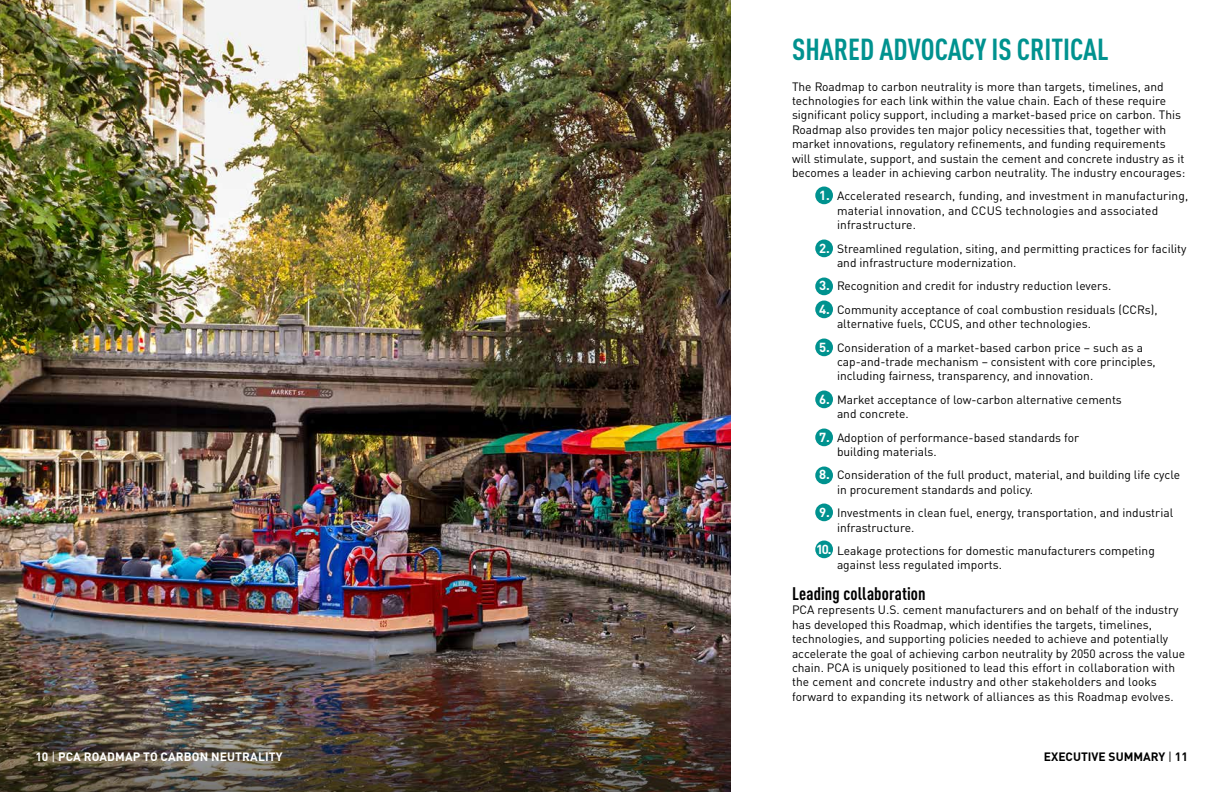
<style>
.page{position:relative;width:1224px;height:792px;background:#fff}
.page>*{position:absolute;margin:0;border:0;box-sizing:border-box;transform-origin:0 0}
.t1{font:700 condensed 30px "DIN Pro";color:#00928f}
.t2{font:700 condensed 18px "DIN Pro";letter-spacing:.005em;color:#000}
.t3{font:700 13px "DIN Pro";color:#fff}
.t4{font:12px/14.4px "DIN Pro";color:#000}
.t5{font:700 12px "DIN Pro";letter-spacing:.01em;color:#fff}
.t6{font:700 12px "DIN Pro";color:#000}
.s1{font-weight:700;font-size:13px;color:#fff}
.s2{font-weight:400}
</style>
<div class="page">
<div style="left:815px;top:187px;width:18px;height:17px;background:#00928f;border-radius:50%"></div>
<div style="left:815px;top:240px;width:18px;height:17px;background:#00928f;border-radius:50%"></div>
<div style="left:815px;top:278px;width:18px;height:17px;background:#00928f;border-radius:50%"></div>
<div style="left:815px;top:301px;width:18px;height:17px;background:#00928f;border-radius:50%"></div>
<div style="left:815px;top:339px;width:18px;height:17px;background:#00928f;border-radius:50%"></div>
<div style="left:815px;top:391px;width:18px;height:17px;background:#00928f;border-radius:50%"></div>
<div style="left:815px;top:429px;width:18px;height:17px;background:#00928f;border-radius:50%"></div>
<div style="left:815px;top:467px;width:18px;height:17px;background:#00928f;border-radius:50%"></div>
<div style="left:815px;top:504px;width:18px;height:17px;background:#00928f;border-radius:50%"></div>
<img style="left:0;top:0;width:730px;height:585px">
<img style="left:0;top:585px;width:730px;height:207px">
<div style="left:815px;top:541px;width:18px;height:17px;background:#00928f;border-radius:50%"></div>
<h1 class="t1" style="left:792px;top:27px;width:318px">SHARED ADVOCACY IS CRITICAL</h1>
<p class="t4" style="left:792px;top:78px;width:395px">The Roadmap to carbon neutrality is more than targets, timelines, and technologies for each link within the value chain. Each of these require significant policy support, including a market-based price on carbon. This Roadmap also provides ten major policy necessities that, together with market innovations, regulatory refinements, and funding requirements will stimulate, support, and sustain the cement and concrete industry as it becomes a leader in achieving carbon neutrality. The industry encourages:</p>
<p class="t4" style="left:837px;top:188px;width:353px;text-indent:-18px"><span class="s1">1.</span> Accelerated research, funding, and investment in manufacturing, material innovation, and CCUS technologies and associated infrastructure.</p>
<p class="t4" style="left:837px;top:240px;width:351px;text-indent:-18px"><span class="s1">2.</span> Streamlined regulation, siting, and permitting practices for facility and infrastructure modernization.</p>
<p class="t4" style="left:819px;top:278px;width:294px"><span class="s1">3.</span> Recognition and credit for industry reduction levers.</p>
<p class="t4" style="left:837px;top:301px;width:322px;text-indent:-18px"><span class="s1">4.</span> Community acceptance of coal combustion residuals (CCRs), alternative fuels, CCUS, and other technologies.</p>
<p class="t4" style="left:837px;top:339px;width:320px;text-indent:-18px"><span class="s1">5.</span> Consideration of a market-based carbon price – such as a cap-and-trade mechanism – consistent with core principles, including fairness, transparency, and innovation.</p>
<p class="t4" style="left:837px;top:391px;width:286px;text-indent:-18px"><span class="s1">6.</span> Market acceptance of low-carbon alternative cements and concrete.</p>
<p class="t4" style="left:837px;top:429px;width:244px;text-indent:-18px"><span class="s1">7.</span> Adoption of performance-based standards for building materials.</p>
<p class="t4" style="left:837px;top:467px;width:345px;text-indent:-18px"><span class="s1">8.</span> Consideration of the full product, material, and building life cycle in procurement standards and policy.</p>
<p class="t4" style="left:837px;top:505px;width:338px;text-indent:-18px"><span class="s1">9.</span> Investments in clean fuel, energy, transportation, and industrial infrastructure.</p>
<p class="t4" style="left:837px;top:542px;width:319px;text-indent:-18px"><span class="s1">10.</span>Leakage protections for domestic manufacturers competing against less regulated imports.</p>
<h2 class="t2" style="left:792px;top:580px;width:135px">Leading collaboration</h2>
<p class="t4" style="left:792px;top:602px;width:395px">PCA represents U.S. cement manufacturers and on behalf of the industry has developed this Roadmap, which identifies the targets, timelines, technologies, and supporting policies needed to achieve and potentially accelerate the goal of achieving carbon neutrality by 2050 across the value chain. PCA is uniquely positioned to lead this effort in collaboration with the cement and concrete industry and other stakeholders and looks forward to expanding its network of alliances as this Roadmap evolves.</p>
<p class="t3" style="left:816px;top:538px;width:17px">10.</p>
<p class="t5" style="left:35px;top:747px;width:249px">10 <span class="s2">|</span> PCA ROADMAP TO CARBON NEUTRALITY</p>
<p class="t6" style="left:1044px;top:747px;width:146px">EXECUTIVE SUMMARY <span class="s2">|</span> 11</p>
</div>
